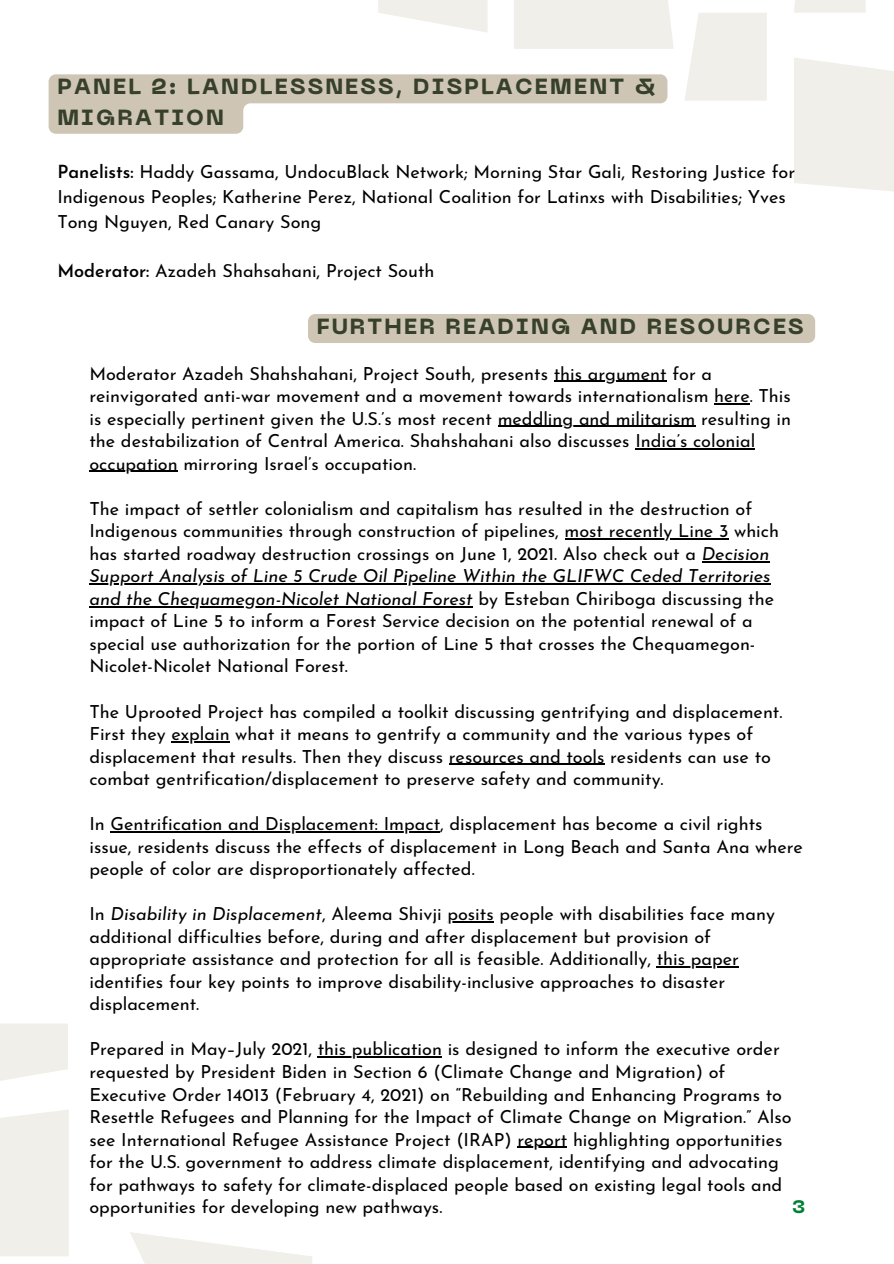
<style>
.page{position:relative;width:894px;height:1264px;background:#fff}
.page>*{position:absolute;margin:0;border:0;box-sizing:border-box;transform-origin:0 0}
.t1{font:800 21.75px/30.5px "PP Neue Machina";letter-spacing:.1em;color:#36402b}
.t2{font:18px/22.5px "Josefin Sans";color:#000}
.t3{font:800 18px "PP Neue Machina";color:#008037}
.s1{font-weight:600}
.s2{font-style:italic}
</style>
<div class="page">
<svg style="left:0;top:1023px;width:312px;height:240px"></svg>
<svg style="left:49px;top:74px;width:315px;height:60px"></svg>
<div style="left:308px;top:314px;width:507px;height:29px;background:#cec5b4"></div>
<hr style="left:553px;top:381px;width:113px;height:1px;background:#000">
<hr style="left:714px;top:403px;width:35px;height:1px;background:#000">
<hr style="left:497px;top:426px;width:198px;height:1px;background:#000">
<hr style="left:635px;top:448px;width:120px;height:1px;background:#000">
<hr style="left:89px;top:471px;width:89px;height:1px;background:#000">
<hr style="left:564px;top:538px;width:164px;height:1px;background:#000">
<hr style="left:701px;top:561px;width:68px;height:1px;background:#000">
<hr style="left:89px;top:583px;width:681px;height:1px;background:#000">
<hr style="left:89px;top:606px;width:383px;height:1px;background:#000">
<hr style="left:171px;top:741px;width:58px;height:1px;background:#000">
<hr style="left:448px;top:763px;width:156px;height:1px;background:#000">
<hr style="left:111px;top:831px;width:329px;height:1px;background:#000">
<hr style="left:447px;top:921px;width:46px;height:1px;background:#000">
<hr style="left:656px;top:966px;width:82px;height:1px;background:#000">
<hr style="left:317px;top:1056px;width:125px;height:1px;background:#000">
<hr style="left:517px;top:1146px;width:50px;height:1px;background:#000">
<svg style="left:364px;top:0;width:529px;height:191px"></svg>
<p class="t1" style="left:57px;top:74px;width:600px">PANEL 2: LANDLESSNESS, DISPLACEMENT &amp;<br>MIGRATION</p>
<p class="t2" style="left:57px;top:161px;width:739px;line-height:24.8px"><span class="s1">Panelists:</span> Haddy Gassama, UndocuBlack Network; Morning Star Gali, Restoring Justice for<br>Indigenous Peoples; Katherine Perez, National Coalition for Latinxs with Disabilities; Yves<br>Tong Nguyen, Red Canary Song</p>
<p class="t2" style="left:57px;top:262px;width:378px"><span class="s1">Moderator:</span> Azadeh Shahsahani, Project South</p>
<p class="t1" style="left:316px;top:313px;width:488px">FURTHER READING AND RESOURCES</p>
<p class="t2" style="left:89px;top:364px;width:703px">Moderator Azadeh Shahshahani, Project South, presents this argument for a reinvigorated anti-war movement and a movement towards internationalism here. This is especially pertinent given the U.S.’s most recent meddling and militarism resulting in the destabilization of Central America. Shahshahani also discusses India’s colonial occupation mirroring Israel’s occupation.</p>
<p class="t2" style="left:89px;top:499px;width:691px">The impact of settler colonialism and capitalism has resulted in the destruction of Indigenous communities through construction of pipelines, most recently Line 3 which has started roadway destruction crossings on June 1, 2021. Also check out a <span class="s2">Decision Support Analysis of Line 5 Crude Oil Pipeline Within the GLIFWC Ceded Territories and the Chequamegon-Nicolet National Forest</span> by Esteban Chiriboga discussing the impact of Line 5 to inform a Forest Service decision on the potential renewal of a special use authorization for the portion of Line 5 that crosses the Chequamegon-Nicolet-Nicolet National Forest.</p>
<p class="t2" style="left:89px;top:701px;width:694px">The Uprooted Project has compiled a toolkit discussing gentrifying and displacement.<br>First they explain what it means to gentrify a community and the various types of displacement that results. Then they discuss resources and tools residents can use to combat gentrification/displacement to preserve safety and community.</p>
<p class="t2" style="left:89px;top:814px;width:714px">In Gentrification and Displacement: Impact, displacement has become a civil rights issue, residents discuss the effects of displacement in Long Beach and Santa Ana where people of color are disproportionately affected.</p>
<p class="t2" style="left:89px;top:904px;width:686px">In <span class="s2">Disability in Displacement</span>, Aleema Shivji posits people with disabilities face many additional difficulties before, during and after displacement but provision of appropriate assistance and protection for all is feasible. Additionally, this paper identifies four key points to improve disability-inclusive approaches to disaster displacement.</p>
<p class="t2" style="left:89px;top:1039px;width:703px">Prepared in May–July 2021, this publication is designed to inform the executive order requested by President Biden in Section 6 (Climate Change and Migration) of Executive Order 14013 (February 4, 2021) on “Rebuilding and Enhancing Programs to Resettle Refugees and Planning for the Impact of Climate Change on Migration.” Also see International Refugee Assistance Project (IRAP) report highlighting opportunities for the U.S. government to address climate displacement, identifying and advocating for pathways to safety for climate-displaced people based on existing legal tools and opportunities for developing new pathways.</p>
<p class="t3" style="left:792px;top:1200px;width:14px">3</p>
</div>
